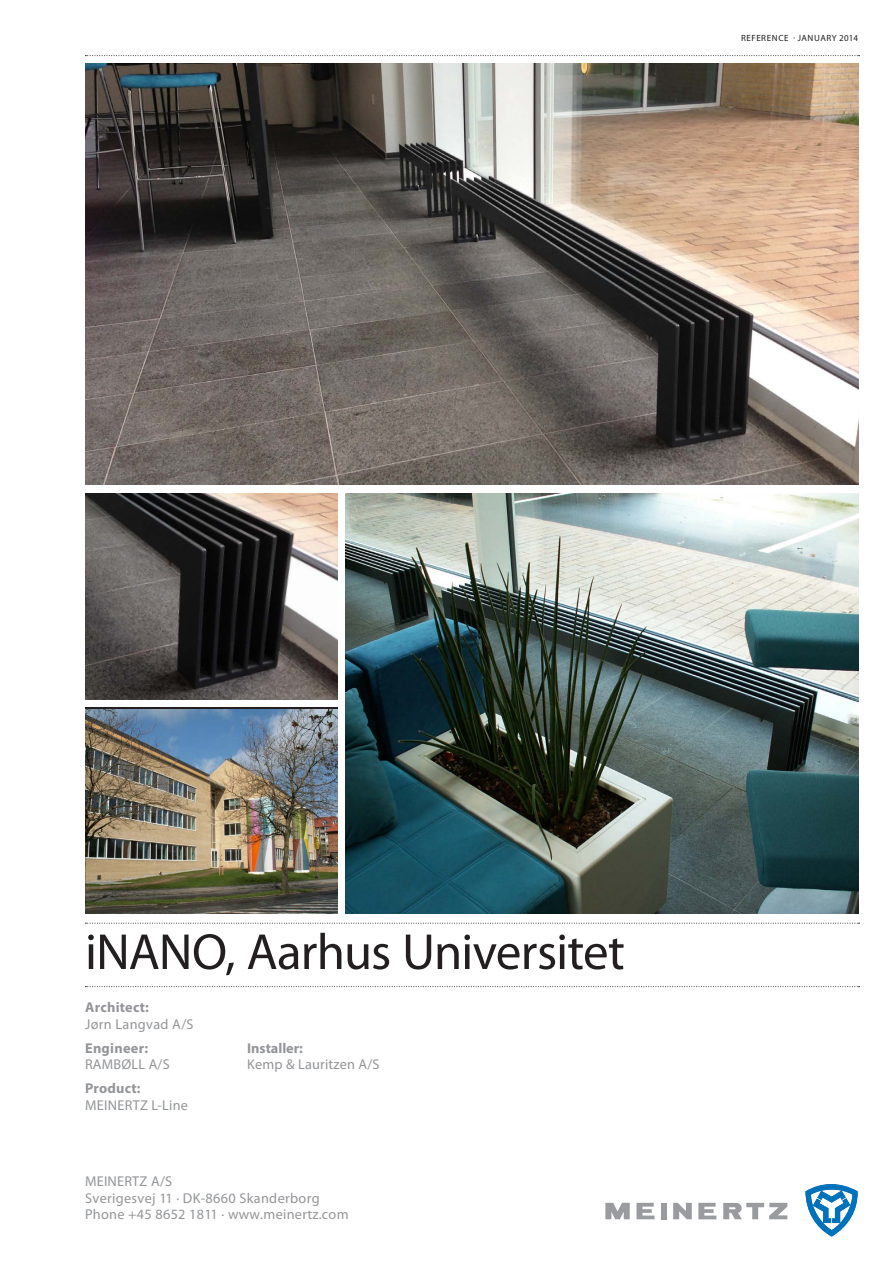
<style>
.page{position:relative;width:893px;height:1263px;background:#fff}
.page>*{position:absolute;margin:0;border:0;box-sizing:border-box;transform-origin:0 0}
.t1{font:51px "Myriad Pro";letter-spacing:-.02em;color:#231f20}
.t2{font:14.25px/16.5px "Myriad Pro";letter-spacing:.02em;color:#939598}
.t3{font:700 14.25px "Myriad Pro";color:#939598}
.t4{font:700 14.25px "Myriad Pro";letter-spacing:.02em;color:#939598}
.t5{font:9px "Myriad Pro";letter-spacing:.06em;color:#231f20}
.s1{font-weight:700}
</style>
<div class="page">
<svg style="left:85px;top:923px;width:775px;height:1px"></svg>
<svg style="left:85px;top:986px;width:775px;height:1px"></svg>
<svg style="left:85px;top:55px;width:775px;height:1px"></svg>
<img style="left:85px;top:710px;width:252px;height:204px">
<img style="left:85px;top:493px;width:252px;height:206px">
<img style="left:346px;top:493px;width:513px;height:421px">
<img style="left:85px;top:64px;width:774px;height:421px">
<svg style="left:605px;top:1203px;width:25px;height:16px"></svg>
<svg style="left:636px;top:1203px;width:19px;height:16px"></svg>
<div style="left:661px;top:1203px;width:6px;height:16px;background:#999b9e"></div>
<svg style="left:673px;top:1203px;width:19px;height:16px"></svg>
<svg style="left:698px;top:1203px;width:18px;height:16px"></svg>
<svg style="left:723px;top:1203px;width:64px;height:16px"></svg>
<svg style="left:805px;top:1184px;width:53px;height:52px"></svg>
<p class="t5" style="left:741px;top:32px;width:118px">REFERENCE · JANUARY 2014</p>
<p class="t1" style="left:85px;top:920px;width:541px">iNANO, Aarhus Universitet</p>
<p class="t2" style="left:85px;top:999px;width:110px"><span class="s1">Architect:<br></span>Jørn Langvad A/S</p>
<p class="t4" style="left:85px;top:1039px;width:64px">Engineer:</p>
<p class="t3" style="left:247px;top:1039px;width:57px">Installer:</p>
<p class="t2" style="left:85px;top:1056px;width:86px">RAMBØLL A/S</p>
<p class="t2" style="left:247px;top:1056px;width:134px">Kemp &amp; Lauritzen A/S</p>
<p class="t2" style="left:85px;top:1080px;width:104px"><span class="s1">Product:<br></span>MEINERTZ L-Line</p>
<p class="t2" style="left:85px;top:1173px;width:265px">MEINERTZ A/S<br>Sverigesvej 11 · DK-8660 Skanderborg<br>Phone +45 8652 1811 · www.meinertz.com</p>
</div>
